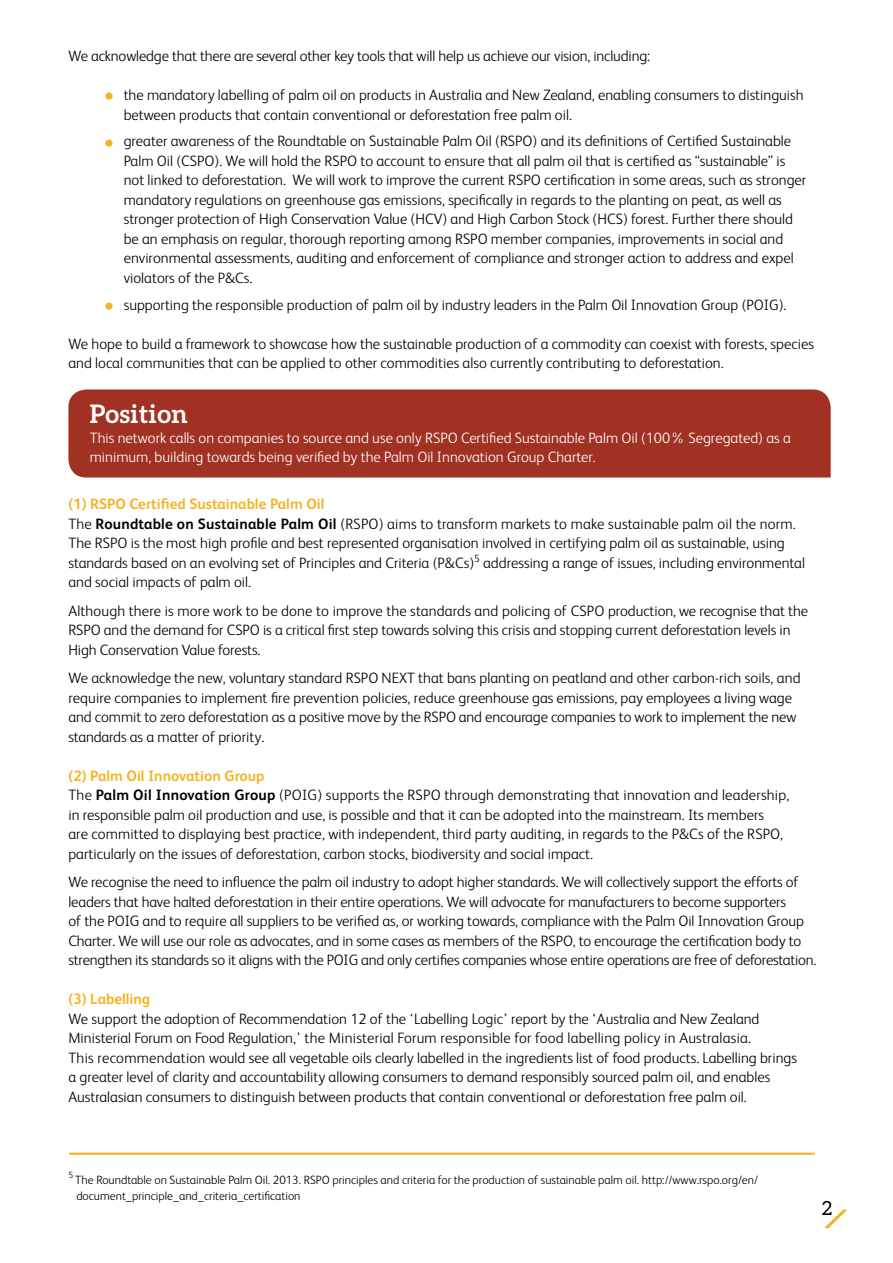
<style>
.page{position:relative;width:893px;height:1263px;background:#fff}
.page>*{position:absolute;margin:0;border:0;box-sizing:border-box;transform-origin:0 0}
.t1{font:700 25.5px "Aleo";letter-spacing:.02em;color:#fff}
.t2{font:19.5px "Aleo";color:#000}
.t3{font:700 16.5px "Aleo";color:#f6b221}
.t4{font:300 15px/19.5px "FS Albert";color:#000}
.t5{font:300 15px/19.5px "FS Albert";color:#fff}
.t6{font:700 15px "FS Albert";color:#f6b221}
.t7{font:300 12px/16.5px "FS Albert";color:#000}
.t8{font:300 9px "FS Albert";color:#000}
.s1{font-weight:700;color:#f6b221}
.s2{font-weight:700}
</style>
<div class="page">
<div style="left:68px;top:389px;width:763px;height:88px;background:#a03123"></div>
<hr style="left:70px;top:1152px;width:744px;height:3px;background:#f6b221">
<p class="t4" style="left:68px;top:46px;width:583px">We acknowledge that there are several other key tools that will help us achieve our vision, including:</p>
<p class="t4" style="left:124px;top:85px;width:681px">the mandatory labelling of palm oil on products in Australia and New Zealand, enabling consumers to distinguish between products that contain conventional or deforestation free palm oil.</p>
<p class="t4" style="left:124px;top:131px;width:684px">greater awareness of the Roundtable on Sustainable Palm Oil (RSPO) and its definitions of Certified Sustainable Palm Oil (CSPO). We will hold the RSPO to account to ensure that all palm oil that is certified as “sustainable” is not linked to deforestation. We will work to improve the current RSPO certification in some areas, such as stronger mandatory regulations on greenhouse gas emissions, specifically in regards to the planting on peat, as well as stronger protection of High Conservation Value (HCV) and High Carbon Stock (HCS) forest. Further there should be an emphasis on regular, thorough reporting among RSPO member companies, improvements in social and environmental assessments, auditing and enforcement of compliance and stronger action to address and expel violators of the P&amp;Cs.</p>
<p class="t4" style="left:124px;top:294px;width:664px">supporting the responsible production of palm oil by industry leaders in the Palm Oil Innovation Group (POIG).</p>
<p class="t4" style="left:68px;top:333px;width:747px">We hope to build a framework to showcase how the sustainable production of a commodity can coexist with forests, species and local communities that can be applied to other commodities also currently contributing to deforestation.</p>
<p class="t3" style="left:105px;top:86px;width:9px">•</p>
<p class="t3" style="left:105px;top:132px;width:9px">•</p>
<p class="t3" style="left:105px;top:295px;width:9px">•</p>
<h1 class="t1" style="left:90px;top:399px;width:100px">Position</h1>
<p class="t5" style="left:90px;top:427px;width:703px">This network calls on companies to source and use only RSPO Certified Sustainable Palm Oil (100% Segregated) as a minimum, building towards being verified by the Palm Oil Innovation Group Charter.</p>
<p class="t4" style="left:68px;top:493px;width:738px"><span class="s1">(1) RSPO Certified Sustainable Palm Oil<br></span>The <span class="s2">Roundtable on Sustainable Palm Oil</span> (RSPO) aims to transform markets to make sustainable palm oil the norm.<br>The RSPO is the most high profile and best represented organisation involved in certifying palm oil as sustainable, using standards based on an evolving set of Principles and Criteria (P&amp;Cs)<sup>5</sup> addressing a range of issues, including environmental and social impacts of palm oil.</p>
<p class="t4" style="left:68px;top:600px;width:741px">Although there is more work to be done to improve the standards and policing of CSPO production, we recognise that the<br>RSPO and the demand for CSPO is a critical first step towards solving this crisis and stopping current deforestation levels in<br>High Conservation Value forests.</p>
<p class="t4" style="left:68px;top:667px;width:734px">We acknowledge the new, voluntary standard RSPO NEXT that bans planting on peatland and other carbon-rich soils, and require companies to implement fire prevention policies, reduce greenhouse gas emissions, pay employees a living wage and commit to zero deforestation as a positive move by the RSPO and encourage companies to work to implement the new standards as a matter of priority.</p>
<p class="t4" style="left:68px;top:765px;width:722px"><span class="s1">(2) Palm Oil Innovation Group<br></span>The <span class="s2">Palm Oil Innovation Group</span> (POIG) supports the RSPO through demonstrating that innovation and leadership, in responsible palm oil production and use, is possible and that it can be adopted into the mainstream. Its members<br>are committed to displaying best practice, with independent, third party auditing, in regards to the P&amp;Cs of the RSPO, particularly on the issues of deforestation, carbon stocks, biodiversity and social impact.</p>
<p class="t4" style="left:68px;top:871px;width:749px">We recognise the need to influence the palm oil industry to adopt higher standards. We will collectively support the efforts of leaders that have halted deforestation in their entire operations. We will advocate for manufacturers to become supporters<br>of the POIG and to require all suppliers to be verified as, or working towards, compliance with the Palm Oil Innovation Group Charter. We will use our role as advocates, and in some cases as members of the RSPO, to encourage the certification body to strengthen its standards so it aligns with the POIG and only certifies companies whose entire operations are free of deforestation.</p>
<p class="t6" style="left:68px;top:989px;width:83px">(3) Labelling</p>
<p class="t4" style="left:68px;top:1008px;width:730px">We support the adoption of Recommendation 12 of the ‘Labelling Logic’ report by the ‘Australia and New Zealand Ministerial Forum on Food Regulation,’ the Ministerial Forum responsible for food labelling policy in Australasia.<br>This recommendation would see all vegetable oils clearly labelled in the ingredients list of food products. Labelling brings a greater level of clarity and accountability allowing consumers to demand responsibly sourced palm oil, and enables Australasian consumers to distinguish between products that contain conventional or deforestation free palm oil.</p>
<p class="t8" style="left:68px;top:1169px;width:6px">5</p>
<p class="t7" style="left:75px;top:1171px;width:684px">The Roundtable on Sustainable Palm Oil. 2013. RSPO principles and criteria for the production of sustainable palm oil. http://www.rspo.org/en/ document_principle_and_criteria_certification</p>
<h2 class="t2" style="left:822px;top:1197px;width:12px">2</h2>
</div>
